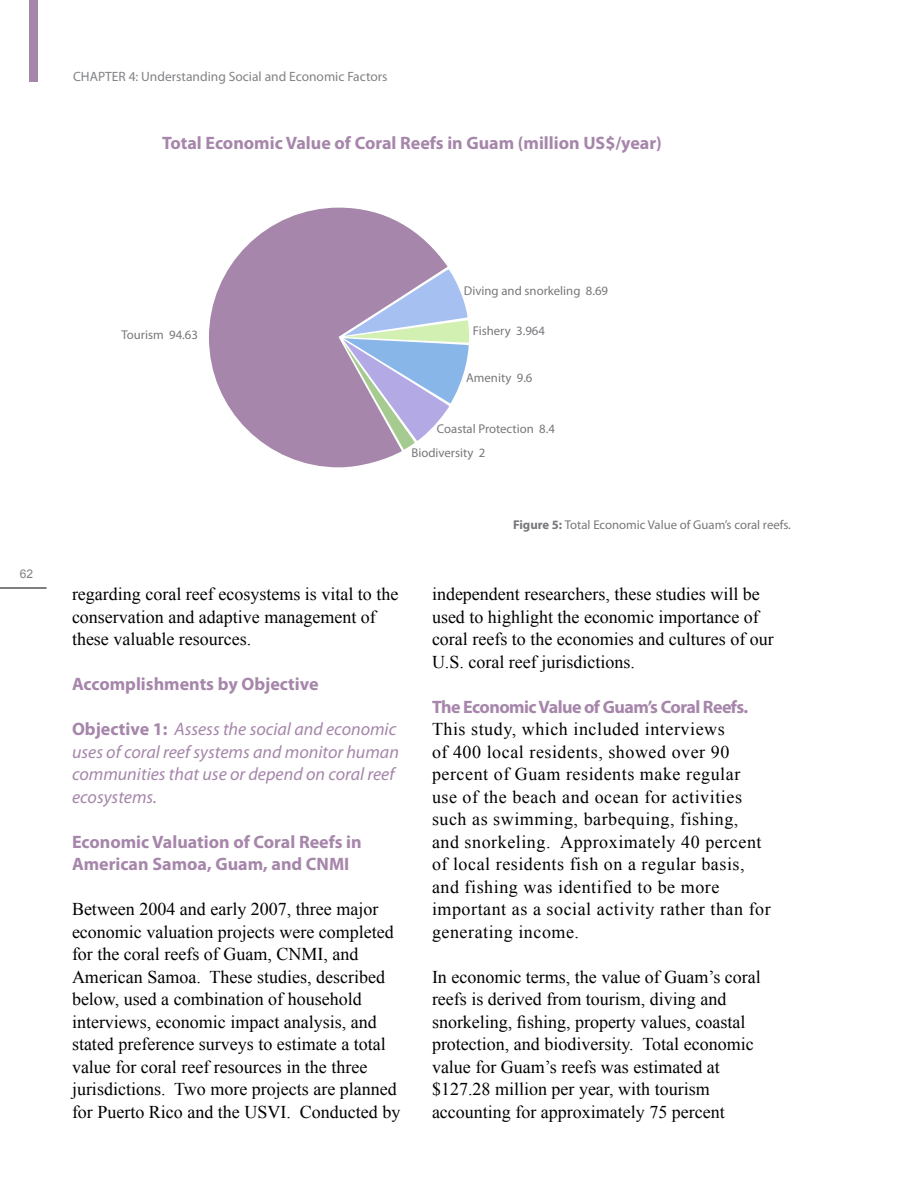
<style>
.page{position:relative;width:918px;height:1188px;background:#fff}
.page>*{position:absolute;margin:0;border:0;box-sizing:border-box;transform-origin:0 0}
.t1{font:18px "Times New Roman";color:#000}
.t2{font:18px/22.5px "Times New Roman";letter-spacing:.03em;color:#000}
.t3{font:700 18px/22.5px "Myriad Pro";color:#a686aa}
.t4{font:italic 18px/22.5px "Myriad Pro";color:#a686aa}
.t5{font:700 18px "Myriad Pro";letter-spacing:-.03em;color:#a686aa}
.t6{font:13.5px "Myriad Pro";color:#808285}
.t7{font:12.75px/23.5px "Myriad Pro";color:#77787b}
.t8{font:12px "Arial";color:#808285}
.s1{font-weight:700}
.s2{font-weight:700;font-style:normal}
</style>
<div class="page">
<hr style="left:0;top:588px;width:47px;height:1px;background:#000">
<div style="left:30px;top:0;width:8px;height:81px;background:#a686aa"></div>
<svg style="left:209px;top:208px;width:239px;height:259px;fill:#a686aa"></svg>
<svg style="left:343px;top:269px;width:126px;height:181px"></svg>
<p class="t6" style="left:73px;top:68px;width:316px">CHAPTER 4: Understanding Social and Economic Factors</p>
<p class="t3" style="left:162px;top:131px;width:501px">Total Economic Value of Coral Reefs in Guam (million US$/year)</p>
<p class="t8" style="left:20px;top:567px;width:15px">62</p>
<p class="t7" style="left:122px;top:322px;width:78px">Tourism 94.63</p>
<p class="t7" style="left:464px;top:278px;width:146px">Diving and snorkeling 8.69</p>
<p class="t7" style="left:473px;top:319px;width:74px">Fishery 3.964</p>
<p class="t7" style="left:466px;top:366px;width:68px">Amenity 9.6</p>
<p class="t7" style="left:411px;top:417px;width:145px;text-indent:26px">Coastal Protection 8.4<br>Biodiversity 2</p>
<p class="t7" style="left:513px;top:513px;width:279px"><span class="s1">Figure 5:</span> Total Economic Value of Guam’s coral reefs.</p>
<p class="t1" style="left:72px;top:584px;width:328px">regarding coral reef ecosystems is vital to the</p>
<p class="t1" style="left:432px;top:584px;width:329px">independent researchers, these studies will be</p>
<p class="t1" style="left:72px;top:607px;width:305px">conservation and adaptive management of</p>
<p class="t1" style="left:432px;top:607px;width:328px">used to highlight the economic importance of</p>
<p class="t1" style="left:72px;top:629px;width:181px">these valuable resources.</p>
<p class="t1" style="left:432px;top:629px;width:343px">coral reefs to the economies and cultures of our</p>
<p class="t3" style="left:72px;top:673px;width:248px">Accomplishments by Objective</p>
<p class="t1" style="left:432px;top:652px;width:204px">U.S. coral reef jurisdictions.</p>
<p class="t5" style="left:432px;top:695px;width:318px">The Economic Value of Guam’s Coral Reefs.</p>
<p class="t4" style="left:72px;top:718px;width:329px"><span class="s2">Objective 1:</span> Assess the social and economic uses of coral reef systems and monitor human communities that use or depend on coral reef ecosystems.</p>
<p class="t3" style="left:72px;top:830px;width:291px">Economic Valuation of Coral Reefs in<br>American Samoa, Guam, and CNMI</p>
<p class="t2" style="left:432px;top:718px;width:331px">This study, which included interviews<br>of 400 local residents, showed over 90 percent of Guam residents make regular use of the beach and ocean for activities such as swimming, barbequing, fishing, and snorkeling. Approximately 40 percent of local residents fish on a regular basis,</p>
<p class="t2" style="left:432px;top:875px;width:289px">and fishing was identified to be more</p>
<p class="t1" style="left:72px;top:899px;width:308px">Between 2004 and early 2007, three major</p>
<p class="t2" style="left:432px;top:898px;width:340px">important as a social activity rather than for</p>
<p class="t1" style="left:72px;top:922px;width:323px">economic valuation projects were completed</p>
<p class="t2" style="left:432px;top:920px;width:149px">generating income.</p>
<p class="t1" style="left:72px;top:944px;width:288px">for the coral reefs of Guam, CNMI, and</p>
<p class="t1" style="left:72px;top:967px;width:315px">American Samoa. These studies, described</p>
<p class="t1" style="left:432px;top:967px;width:330px">In economic terms, the value of Guam’s coral</p>
<p class="t1" style="left:72px;top:989px;width:291px">below, used a combination of household</p>
<p class="t1" style="left:432px;top:989px;width:296px">reefs is derived from tourism, diving and</p>
<p class="t1" style="left:72px;top:1012px;width:306px">interviews, economic impact analysis, and</p>
<p class="t1" style="left:432px;top:1012px;width:315px">snorkeling, fishing, property values, coastal</p>
<p class="t1" style="left:72px;top:1034px;width:315px">stated preference surveys to estimate a total</p>
<p class="t1" style="left:432px;top:1034px;width:323px">protection, and biodiversity. Total economic</p>
<p class="t1" style="left:72px;top:1057px;width:297px">value for coral reef resources in the three</p>
<p class="t1" style="left:432px;top:1057px;width:289px">value for Guam’s reefs was estimated at</p>
<p class="t1" style="left:72px;top:1079px;width:326px">jurisdictions. Two more projects are planned</p>
<p class="t1" style="left:432px;top:1079px;width:279px">$127.28 million per year, with tourism</p>
<p class="t1" style="left:72px;top:1102px;width:330px">for Puerto Rico and the USVI. Conducted by</p>
<p class="t1" style="left:432px;top:1102px;width:294px">accounting for approximately 75 percent</p>
</div>
